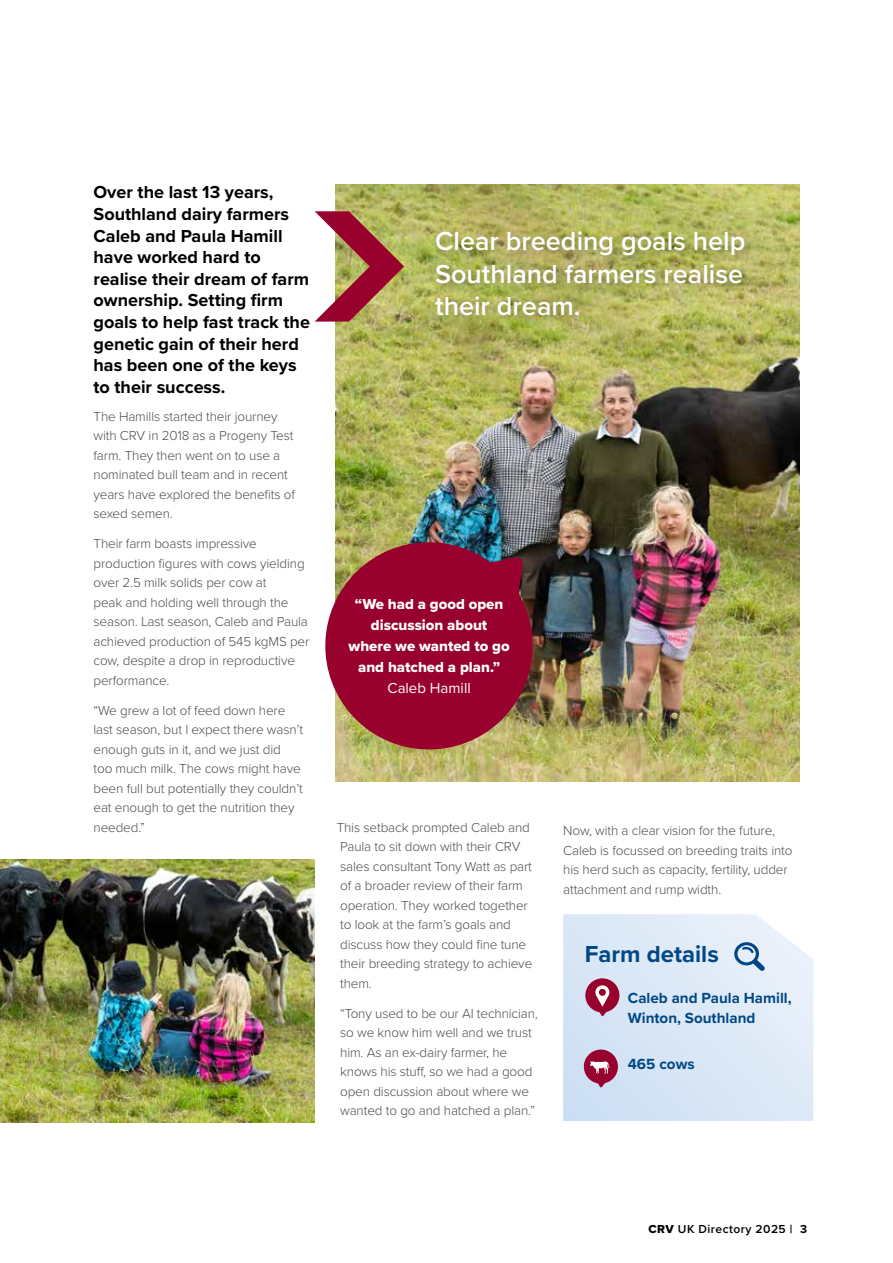
<style>
.page{position:relative;width:893px;height:1263px;background:#fff}
.page>*{position:absolute;margin:0;border:0;box-sizing:border-box;transform-origin:0 0}
.t1{font:600 27px/32.4px "Proxima Nova";color:#fff;text-align:justify}
.t2{font:700 24px "Proxima Nova";color:#004785}
.t3{font:700 18px/21.6px "Proxima Nova";color:#000}
.t4{font:700 15.15px/20px "Proxima Nova";color:#004785}
.t5{font:15px/21px "Proxima Nova Extrabld";color:#fff;text-align:center}
.t6{font:15px "Proxima Nova";color:#fff}
.t7{font:300 13.5px/19.5px "Proxima Nova";letter-spacing:-.01em;color:#4d4d4f}
.t8{font:600 12px "Proxima Nova";letter-spacing:.04em;color:#000}
.s1{font-family:"Proxima Nova Extrabld";font-weight:400}
.s2{font-weight:700}
</style>
<div class="page">
<img style="left:336px;top:184px;width:463px;height:597px">
<img style="left:325px;top:533px;width:217px;height:227px">
<svg style="left:563px;top:914px;width:250px;height:207px;background:#dce8f6"></svg>
<svg style="left:585px;top:978px;width:34px;height:38px"></svg>
<svg style="left:584px;top:1049px;width:34px;height:38px"></svg>
<svg style="left:734px;top:942px;width:31px;height:29px"></svg>
<img style="left:0;top:859px;width:315px;height:263px">
<div style="left:430px;top:227px;width:326px;height:101px;background:#000;opacity:.35"></div>
<svg style="left:315px;top:211px;width:89px;height:111px"></svg>
<h3 class="t3" style="left:94px;top:181px;width:218px">Over the last 13 years,<br>Southland dairy farmers<br>Caleb and Paula Hamill have worked hard to realise their dream of farm ownership. Setting firm goals to help fast track the genetic gain of their herd has been one of the keys to their success.</h3>
<p class="t7" style="left:94px;top:406px;width:203px">The Hamills started their journey with CRV in 2018 as a Progeny Test farm. They then went on to use a nominated bull team and in recent years have explored the benefits of sexed semen.</p>
<p class="t7" style="left:94px;top:533px;width:217px">Their farm boasts impressive production figures with cows yielding over 2.5 milk solids per cow at<br>peak and holding well through the season. Last season, Caleb and Paula achieved production of 545 kgMS per cow, despite a drop in reproductive performance.</p>
<p class="t7" style="left:94px;top:700px;width:211px">“We grew a lot of feed down here last season, but I expect there wasn’t enough guts in it, and we just did too much milk. The cows might have been full but potentially they couldn’t eat enough to get the nutrition they needed.”</p>
<h1 class="t1" style="left:435px;top:224px;width:312px">Clear breeding goals help Southland farmers realise their dream.</h1>
<p class="t5" style="left:349px;top:594px;width:163px">“We had a good open discussion about where we wanted to go and hatched a plan.”</p>
<p class="t6" style="left:388px;top:677px;width:85px">Caleb Hamill</p>
<p class="t7" style="left:337px;top:817px;width:197px">This setback prompted Caleb and<br>Paula to sit down with their CRV sales consultant Tony Watt as part of a broader review of their farm operation. They worked together to look at the farm’s goals and discuss how they could fine tune their breeding strategy to achieve them.</p>
<p class="t7" style="left:340px;top:1003px;width:199px">“Tony used to be our AI technician, so we know him well and we trust him. As an ex-dairy farmer, he knows his stuff, so we had a good open discussion about where we wanted to go and hatched a plan.”</p>
<p class="t7" style="left:563px;top:820px;width:231px">Now, with a clear vision for the future, Caleb is focussed on breeding traits into his herd such as capacity, fertility, udder attachment and rump width.</p>
<h2 class="t2" style="left:585px;top:936px;width:136px">Farm details</h2>
<p class="t4" style="left:628px;top:988px;width:165px">Caleb and Paula Hamill,<br>Winton, Southland</p>
<p class="t4" style="left:628px;top:1053px;width:68px">465 cows</p>
<p class="t8" style="left:648px;top:1220px;width:160px"><span class="s1">CRV</span> UK Directory 2025 <span class="s2">| 3</span></p>
</div>
